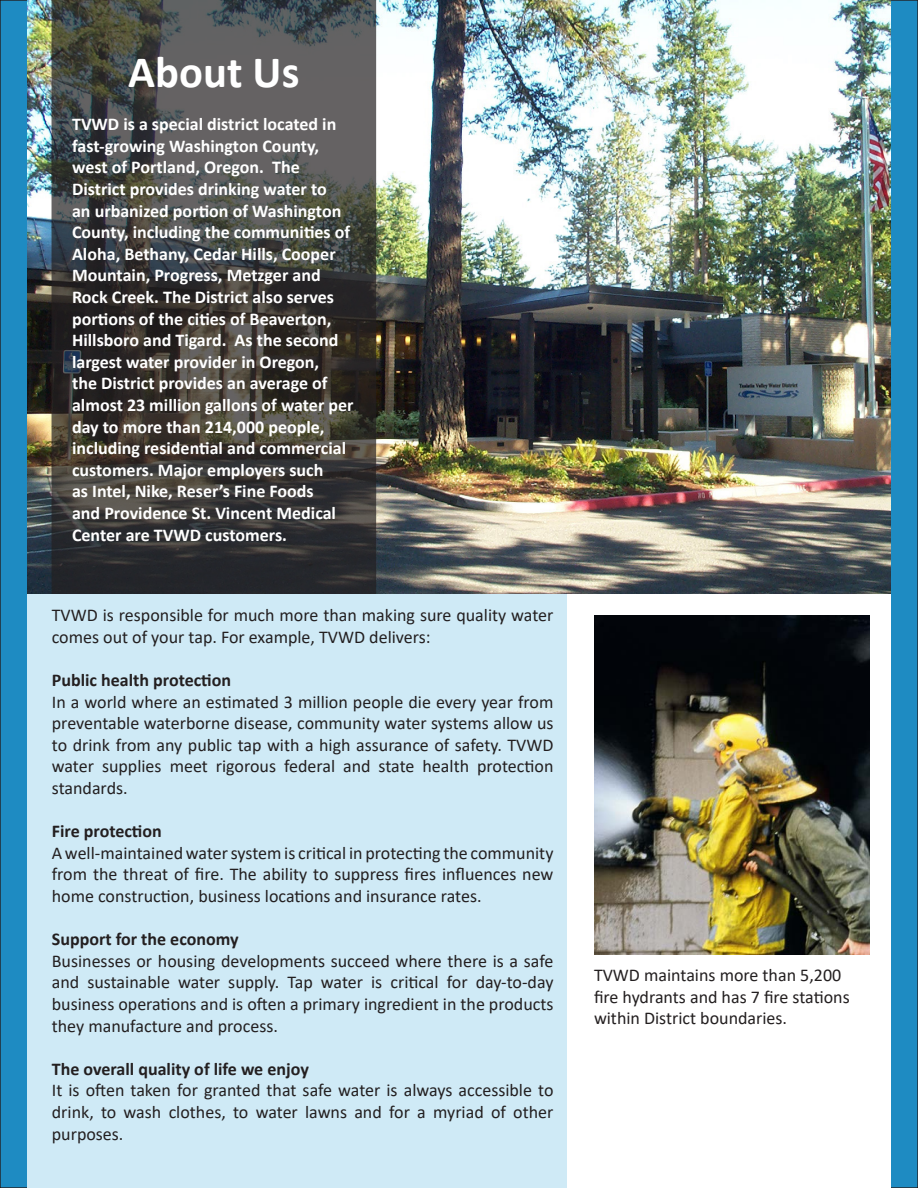
<style>
.page{position:relative;width:918px;height:1188px;background:#1e8bc2}
.page>*{position:absolute;margin:0;border:0;box-sizing:border-box;transform-origin:0 0}
.t1{font:700 45px "Calibri";color:#fff}
.t2{font:18px/21.6px "Calibri";color:#231f20;text-align:justify}
.t3{font:700 18px/21.6px "Calibri";color:#fff}
.t4{font:700 18px "Calibri";color:#231f20}
</style>
<div class="page">
<img style="left:27px;top:0;width:864px;height:594px">
<svg style="left:54px;top:2px;width:320px;height:590px;background:#42413f"></svg>
<div style="left:567px;top:594px;width:324px;height:594px;background:#fff"></div>
<div style="left:27px;top:594px;width:540px;height:594px;background:#cfeaf6"></div>
<img style="left:594px;top:616px;width:276px;height:338px">
<p class="t1" style="left:128px;top:40px;width:173px">About Us</p>
<p class="t3" style="left:72px;top:113px;width:283px">TVWD is a special district located in fast-growing Washington County, west of Portland, Oregon. The District provides drinking water to<br>an urbanized portion of Washington County, including the communities of Aloha, Bethany, Cedar Hills, Cooper Mountain, Progress, Metzger and Rock Creek. The District also serves portions of the cities of Beaverton, Hillsboro and Tigard. As the second largest water provider in Oregon,<br>the District provides an average of almost 23 million gallons of water per day to more than 214,000 people, including residential and commercial customers. Major employers such<br>as Intel, Nike, Reser’s Fine Foods<br>and Providence St. Vincent Medical Center are TVWD customers.</p>
<p class="t2" style="left:52px;top:604px;width:503px">TVWD is responsible for much more than making sure quality water comes out of your tap. For example, TVWD delivers:</p>
<p class="t4" style="left:52px;top:667px;width:181px">Public health protection</p>
<p class="t2" style="left:52px;top:690px;width:503px">In a world where an estimated 3 million people die every year from preventable waterborne disease, community water systems allow us to drink from any public tap with a high assurance of safety. TVWD water supplies meet rigorous federal and state health protection standards.</p>
<p class="t4" style="left:52px;top:818px;width:112px">Fire protection</p>
<p class="t2" style="left:52px;top:842px;width:503px">A well-maintained water system is critical in protecting the community from the threat of fire. The ability to suppress fires influences new home construction, business locations and insurance rates.</p>
<p class="t4" style="left:52px;top:926px;width:188px">Support for the economy</p>
<p class="t2" style="left:52px;top:950px;width:503px">Businesses or housing developments succeed where there is a safe and sustainable water supply. Tap water is critical for day-to-day business operations and is often a primary ingredient in the products they manufacture and process.</p>
<p class="t4" style="left:52px;top:1056px;width:259px">The overall quality of life we enjoy</p>
<p class="t2" style="left:52px;top:1079px;width:503px">It is often taken for granted that safe water is always accessible to drink, to wash clothes, to water lawns and for a myriad of other purposes.</p>
<p class="t2" style="left:594px;top:964px;width:257px;text-align:left">TVWD maintains more than 5,200 fire hydrants and has 7 fire stations within District boundaries.</p>
</div>
